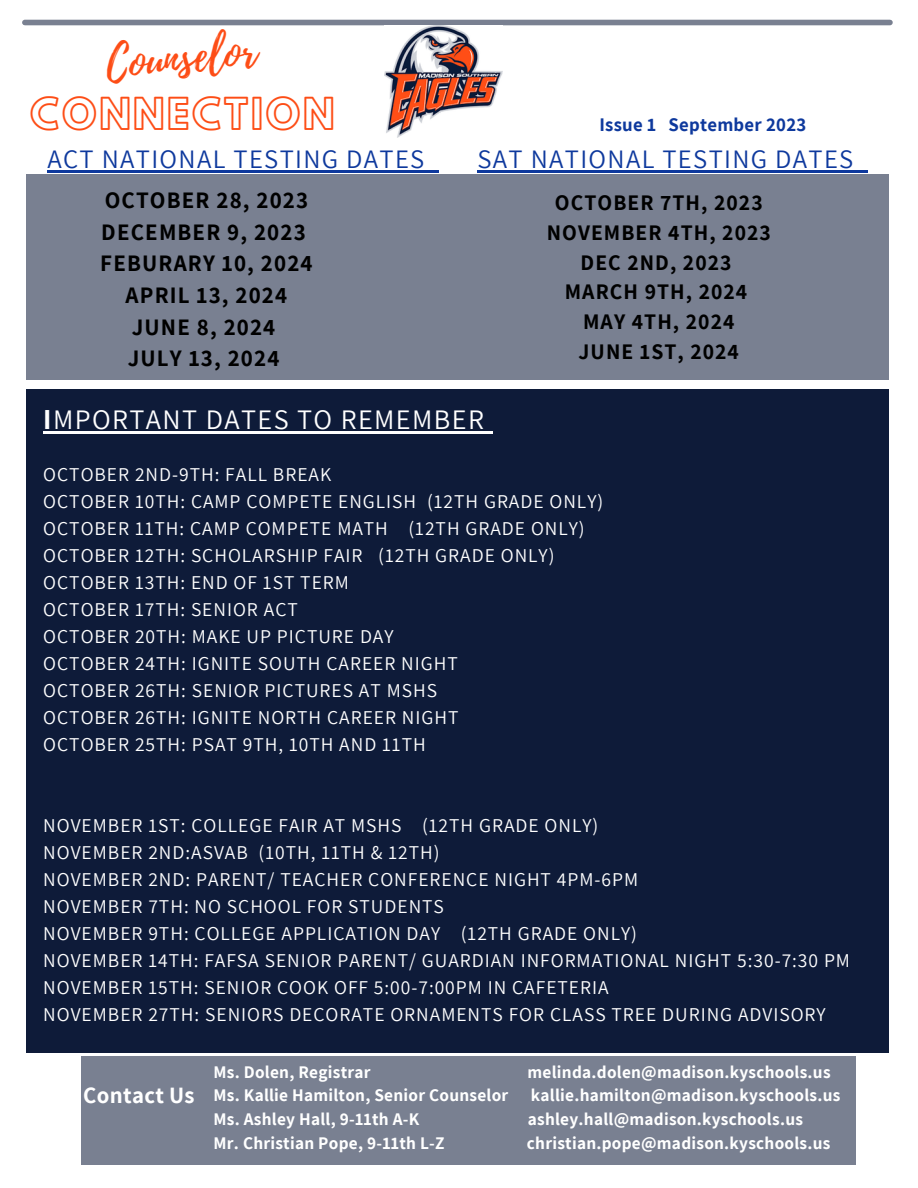
<style>
.page{position:relative;width:918px;height:1188px;background:#fff}
.page>*{position:absolute;margin:0;border:0;box-sizing:border-box;transform-origin:0 0}
.t1{font:45.15px "Playlist Script";color:#fd4d16}
.t2{font:37.95px "Hussar Ekologiczne 1";letter-spacing:.06em;color:#fd4d16}
.t3{font:28.2px "Assistant";letter-spacing:.05em;color:#fff}
.t4{font:26.55px "Assistant";letter-spacing:.05em;color:#0e399d}
.t5{font:700 23.1px "Assistant";letter-spacing:.05em;color:#000}
.t6{font:700 22.8px "Assistant";letter-spacing:.015em;color:#fff}
.t7{font:700 21.75px "Assistant";letter-spacing:.05em;color:#000}
.t8{font:19.5px "Assistant";letter-spacing:.05em;color:#fff}
.t9{font:700 18.75px "Assistant";letter-spacing:.015em;color:#0e399d}
.t10{font:700 17.4px "Assistant";letter-spacing:.015em;color:#fff}
.s1{font-weight:700}
</style>
<div class="page">
<div style="left:26px;top:175px;width:863px;height:205px;background:#798091"></div>
<div style="left:25px;top:20px;width:865px;height:5px;background:#798091"></div>
<img style="left:385px;top:25px;width:118px;height:113px">
<hr style="left:47px;top:171px;width:379px;height:2px;background:#0e399d">
<svg style="left:426px;top:171px;width:13px;height:2px"></svg>
<hr style="left:478px;top:171px;width:377px;height:2px;background:#0e399d">
<svg style="left:855px;top:171px;width:13px;height:2px"></svg>
<div style="left:26px;top:389px;width:863px;height:664px;background:#0e1b39"></div>
<svg style="left:43px;top:431px;width:10px;height:3px"></svg>
<hr style="left:53px;top:431px;width:432px;height:3px;background:#fff">
<svg style="left:485px;top:431px;width:7px;height:3px"></svg>
<div style="left:82px;top:1057px;width:774px;height:108px;background:#798091"></div>
<p class="t1" style="left:103px;top:32px;width:153px;rotate:-5deg">Counselor</p>
<p class="t2" style="left:30px;top:98px;width:306px">CONNECTION</p>
<p class="t4" style="left:47px;top:141px;width:378px">ACT NATIONAL TESTING DATES</p>
<p class="t5" style="left:105px;top:184px;width:205px">OCTOBER 28, 2023</p>
<p class="t5" style="left:101px;top:216px;width:206px">DECEMBER 9, 2023</p>
<p class="t5" style="left:100px;top:248px;width:214px">FEBURARY 10, 2024</p>
<p class="t5" style="left:126px;top:279px;width:163px">APRIL 13, 2024</p>
<p class="t5" style="left:132px;top:311px;width:145px">JUNE 8, 2024</p>
<p class="t5" style="left:128px;top:343px;width:153px">JULY 13, 2024</p>
<p class="t9" style="left:599px;top:112px;width:208px">Issue 1 September 2023</p>
<p class="t4" style="left:478px;top:141px;width:377px">SAT NATIONAL TESTING DATES</p>
<p class="t7" style="left:555px;top:188px;width:209px">OCTOBER 7TH, 2023</p>
<p class="t7" style="left:547px;top:218px;width:226px">NOVEMBER 4TH, 2023</p>
<p class="t7" style="left:581px;top:247px;width:153px">DEC 2ND, 2023</p>
<p class="t7" style="left:565px;top:277px;width:184px">MARCH 9TH, 2024</p>
<p class="t7" style="left:583px;top:307px;width:153px">MAY 4TH, 2024</p>
<p class="t7" style="left:579px;top:337px;width:162px">JUNE 1ST, 2024</p>
<p class="t3" style="left:43px;top:400px;width:442px"><span class="s1">I</span>MPORTANT DATES TO REMEMBER</p>
<p class="t8" style="left:43px;top:461px;width:289px">OCTOBER 2ND-9TH: FALL BREAK</p>
<p class="t8" style="left:43px;top:488px;width:561px">OCTOBER 10TH: CAMP COMPETE ENGLISH (12TH GRADE ONLY)</p>
<p class="t8" style="left:43px;top:515px;width:543px">OCTOBER 11TH: CAMP COMPETE MATH (12TH GRADE ONLY)</p>
<p class="t8" style="left:43px;top:542px;width:513px">OCTOBER 12TH: SCHOLARSHIP FAIR (12TH GRADE ONLY)</p>
<p class="t8" style="left:43px;top:569px;width:307px">OCTOBER 13TH: END OF 1ST TERM</p>
<p class="t8" style="left:43px;top:596px;width:256px">OCTOBER 17TH: SENIOR ACT</p>
<p class="t8" style="left:43px;top:623px;width:352px">OCTOBER 20TH: MAKE UP PICTURE DAY</p>
<p class="t8" style="left:43px;top:650px;width:416px">OCTOBER 24TH: IGNITE SOUTH CAREER NIGHT</p>
<p class="t8" style="left:43px;top:677px;width:395px">OCTOBER 26TH: SENIOR PICTURES AT MSHS</p>
<p class="t8" style="left:43px;top:704px;width:417px">OCTOBER 26TH: IGNITE NORTH CAREER NIGHT</p>
<p class="t8" style="left:43px;top:731px;width:384px">OCTOBER 25TH: PSAT 9TH, 10TH AND 11TH</p>
<p class="t8" style="left:43px;top:812px;width:557px">NOVEMBER 1ST: COLLEGE FAIR AT MSHS (12TH GRADE ONLY)</p>
<p class="t8" style="left:43px;top:839px;width:398px">NOVEMBER 2ND:ASVAB (10TH, 11TH &amp; 12TH)</p>
<p class="t8" style="left:43px;top:866px;width:596px">NOVEMBER 2ND: PARENT/ TEACHER CONFERENCE NIGHT 4PM-6PM</p>
<p class="t8" style="left:43px;top:893px;width:402px">NOVEMBER 7TH: NO SCHOOL FOR STUDENTS</p>
<p class="t8" style="left:43px;top:920px;width:595px">NOVEMBER 9TH: COLLEGE APPLICATION DAY (12TH GRADE ONLY)</p>
<p class="t8" style="left:43px;top:947px;width:808px">NOVEMBER 14TH: FAFSA SENIOR PARENT/ GUARDIAN INFORMATIONAL NIGHT 5:30-7:30 PM</p>
<p class="t8" style="left:43px;top:974px;width:567px">NOVEMBER 15TH: SENIOR COOK OFF 5:00-7:00PM IN CAFETERIA</p>
<p class="t8" style="left:43px;top:1001px;width:784px">NOVEMBER 27TH: SENIORS DECORATE ORNAMENTS FOR CLASS TREE DURING ADVISORY</p>
<p class="t6" style="left:83px;top:1080px;width:113px">Contact Us</p>
<p class="t10" style="left:214px;top:1060px;width:159px">Ms. Dolen, Registrar</p>
<p class="t10" style="left:528px;top:1060px;width:305px">melinda.dolen@madison.kyschools.us</p>
<p class="t10" style="left:214px;top:1084px;width:296px">Ms. Kallie Hamilton, Senior Counselor</p>
<p class="t10" style="left:531px;top:1084px;width:311px">kallie.hamilton@madison.kyschools.us</p>
<p class="t10" style="left:214px;top:1107px;width:207px">Ms. Ashley Hall, 9-11th A-K</p>
<p class="t10" style="left:528px;top:1107px;width:277px">ashley.hall@madison.kyschools.us</p>
<p class="t10" style="left:214px;top:1131px;width:233px">Mr. Christian Pope, 9-11th L-Z</p>
<p class="t10" style="left:527px;top:1131px;width:305px">christian.pope@madison.kyschools.us</p>
</div>
